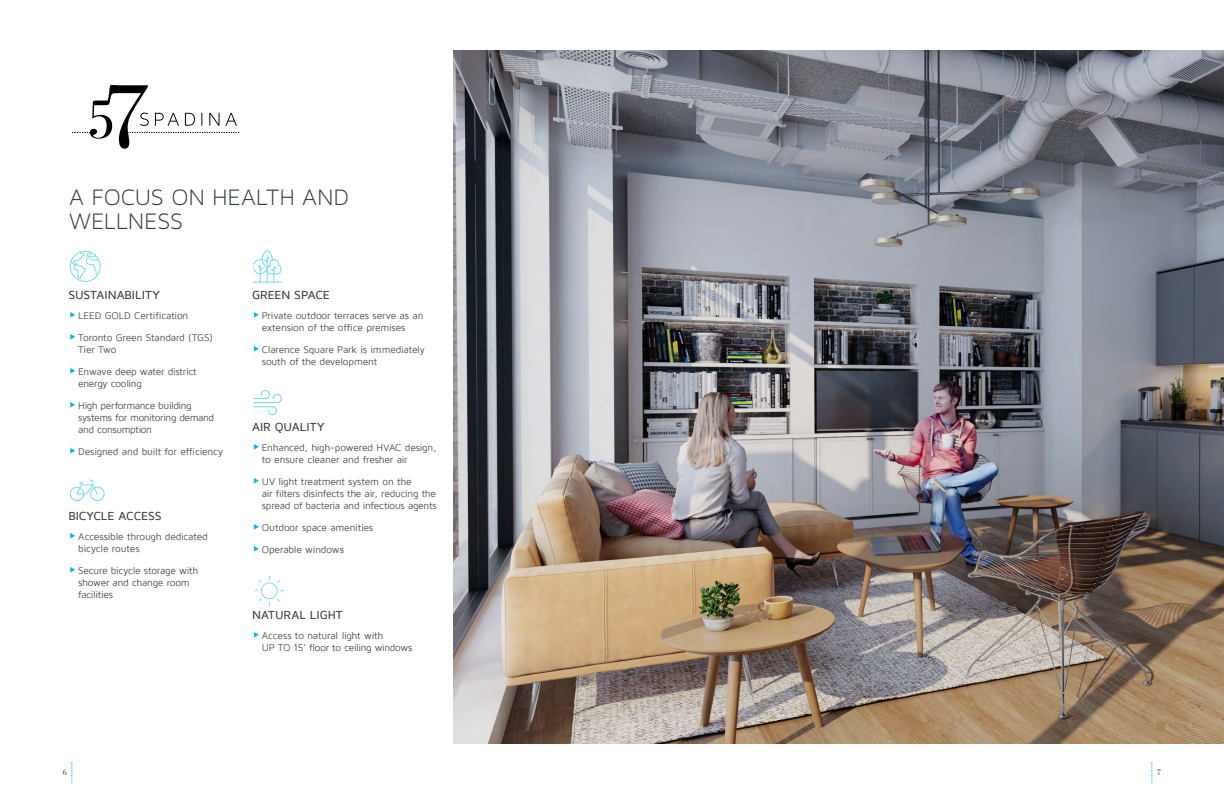
<style>
.page{position:relative;width:1224px;height:792px;background:#fff}
.page>*{position:absolute;margin:0;border:0;box-sizing:border-box;transform-origin:0 0}
.t1{font:24px/24px "Maven Pro Light 300";letter-spacing:.01em;color:#363e47}
.t2{font:500 12px "Maven Pro";letter-spacing:-.005em;color:#363e47}
.t3{font:10px/12px "Maven Pro";letter-spacing:-.02em;color:#4d4d4f}
.t4{font:8px "Bodoni Svty Two ITCTT";color:#363e47}
</style>
<div class="page">
<svg style="left:72px;top:762px;width:1px;height:21px"></svg>
<svg style="left:1152px;top:762px;width:1px;height:21px"></svg>
<img style="left:454px;top:50px;width:770px;height:693px">
<svg style="left:70px;top:479px;width:35px;height:22px"></svg>
<svg style="left:253px;top:250px;width:29px;height:33px"></svg>
<svg style="left:69px;top:251px;width:32px;height:31px"></svg>
<svg style="left:254px;top:576px;width:31px;height:30px"></svg>
<svg style="left:254px;top:390px;width:28px;height:25px"></svg>
<svg style="left:72px;top:85px;width:167px;height:64px"></svg>
<h1 class="t1" style="left:69px;top:185px;width:281px">A FOCUS ON HEALTH AND<br>WELLNESS</h1>
<p class="t2" style="left:68px;top:289px;width:93px">SUSTAINABILITY</p>
<p class="t3" style="left:78px;top:310px;width:112px">LEED GOLD Certification</p>
<p class="t3" style="left:78px;top:332px;width:136px">Toronto Green Standard (TGS)<br>Tier Two</p>
<p class="t3" style="left:78px;top:366px;width:120px">Enwave deep water district energy cooling</p>
<p class="t3" style="left:78px;top:400px;width:138px">High performance building systems for monitoring demand and consumption</p>
<p class="t3" style="left:78px;top:446px;width:146px">Designed and built for efficiency</p>
<p class="t2" style="left:68px;top:510px;width:95px">BICYCLE ACCESS</p>
<p class="t3" style="left:78px;top:531px;width:131px">Accessible through dedicated bicycle routes</p>
<p class="t3" style="left:78px;top:565px;width:121px">Secure bicycle storage with shower and change room facilities</p>
<p class="t2" style="left:252px;top:289px;width:79px">GREEN SPACE</p>
<p class="t3" style="left:262px;top:310px;width:163px">Private outdoor terraces serve as an extension of the office premises</p>
<p class="t3" style="left:262px;top:344px;width:164px">Clarence Square Park is immediately south of the development</p>
<p class="t2" style="left:252px;top:421px;width:74px">AIR QUALITY</p>
<p class="t3" style="left:262px;top:442px;width:176px">Enhanced, high-powered HVAC design, to ensure cleaner and fresher air</p>
<p class="t3" style="left:262px;top:476px;width:177px">UV light treatment system on the<br>air filters disinfects the air, reducing the spread of bacteria and infectious agents</p>
<p class="t3" style="left:262px;top:517px;width:113px;line-height:22px">Outdoor space amenities<br>Operable windows</p>
<p class="t2" style="left:252px;top:609px;width:92px">NATURAL LIGHT</p>
<p class="t3" style="left:262px;top:630px;width:152px">Access to natural light with<br>UP TO 15’ floor to ceiling windows</p>
<p class="t4" style="left:63px;top:766px;width:6px">6</p>
<p class="t4" style="left:1157px;top:766px;width:6px">7</p>
</div>
